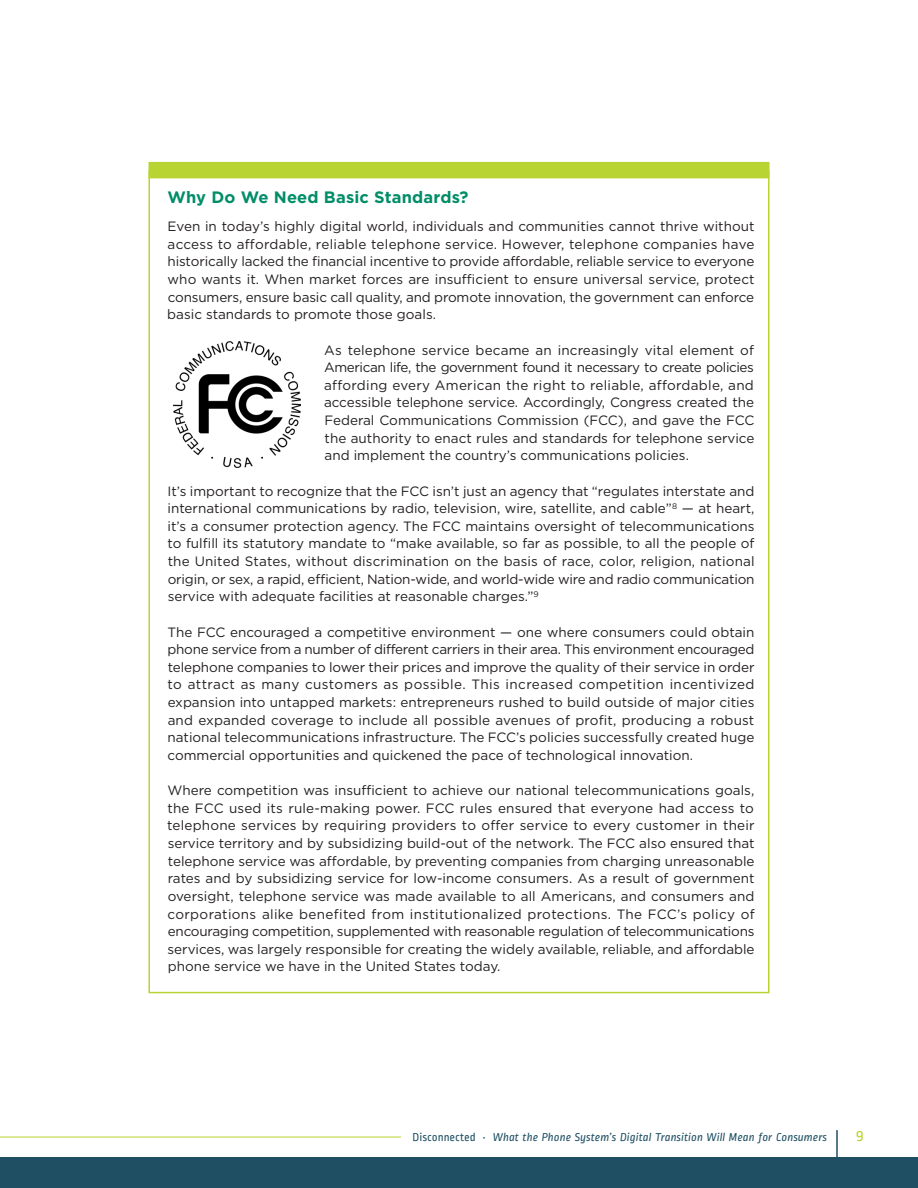
<style>
.page{position:relative;width:918px;height:1188px;background:#fff}
.page>*{position:absolute;margin:0;border:0;box-sizing:border-box;transform-origin:0 0}
.t1{font:700 16.5px "Gotham";letter-spacing:.01em;color:#008d68}
.t2{font:16.5px "Ropa Sans";color:#b8d432}
.t3{font:13.5px/17.7px "Gotham";color:#231f20;text-align:justify}
.t4{font:italic 12px "Ropa Sans";color:#1f4f63}
.s1{font-style:normal}
</style>
<div class="page">
<hr style="left:836px;top:1130px;width:2px;height:28px;background:#1f4f63">
<div style="left:0;top:1158px;width:918px;height:30px;background:#1f4f63"></div>
<hr style="left:0;top:1137px;width:401px;height:1px;background:#b8d432">
<div style="left:148px;top:162px;width:622px;height:16px;background:#b8d432"></div>
<img style="left:174px;top:341px;width:126px;height:127px">
<p class="t1" style="left:168px;top:192px;width:302px">Why Do We Need Basic Standards?</p>
<p class="t3" style="left:167px;top:219px;width:589px">Even in today’s highly digital world, individuals and communities cannot thrive without access to affordable, reliable telephone service. However, telephone companies have historically lacked the financial incentive to provide affordable, reliable service to everyone who wants it. When market forces are insufficient to ensure universal service, protect consumers, ensure basic call quality, and promote innovation, the government can enforce basic standards to promote those goals.</p>
<p class="t3" style="left:324px;top:342px;width:432px">As telephone service became an increasingly vital element of American life, the government found it necessary to create policies affording every American the right to reliable, affordable, and accessible telephone service. Accordingly, Congress created the Federal Communications Commission (FCC), and gave the FCC the authority to enact rules and standards for telephone service and implement the country’s communications policies.</p>
<p class="t3" style="left:168px;top:483px;width:589px">It’s important to recognize that the FCC isn’t just an agency that “regulates interstate and international communications by radio, television, wire, satellite, and cable”<sup>8</sup> — at heart, it’s a consumer protection agency. The FCC maintains oversight of telecommunications to fulfill its statutory mandate to “make available, so far as possible, to all the people of the United States, without discrimination on the basis of race, color, religion, national origin, or sex, a rapid, efficient, Nation-wide, and world-wide wire and radio communication service with adequate facilities at reasonable charges.”<sup>9</sup></p>
<p class="t3" style="left:168px;top:624px;width:589px">The FCC encouraged a competitive environment — one where consumers could obtain phone service from a number of different carriers in their area. This environment encouraged telephone companies to lower their prices and improve the quality of their service in order to attract as many customers as possible. This increased competition incentivized expansion into untapped markets: entrepreneurs rushed to build outside of major cities and expanded coverage to include all possible avenues of profit, producing a robust national telecommunications infrastructure. The FCC’s policies successfully created huge commercial opportunities and quickened the pace of technological innovation.</p>
<p class="t3" style="left:167px;top:783px;width:589px">Where competition was insufficient to achieve our national telecommunications goals, the FCC used its rule-making power. FCC rules ensured that everyone had access to telephone services by requiring providers to offer service to every customer in their service territory and by subsidizing build-out of the network. The FCC also ensured that telephone service was affordable, by preventing companies from charging unreasonable rates and by subsidizing service for low-income consumers. As a result of government oversight, telephone service was made available to all Americans, and consumers and corporations alike benefited from institutionalized protections. The FCC’s policy of encouraging competition, supplemented with reasonable regulation of telecommunications services, was largely responsible for creating the widely available, reliable, and affordable phone service we have in the United States today.</p>
<p class="t4" style="left:413px;top:1131px;width:416px"><span class="s1">Disconnected</span> • What the Phone System’s Digital Transition Will Mean for Consumers</p>
<p class="t2" style="left:855px;top:1128px;width:10px">9</p>
</div>
